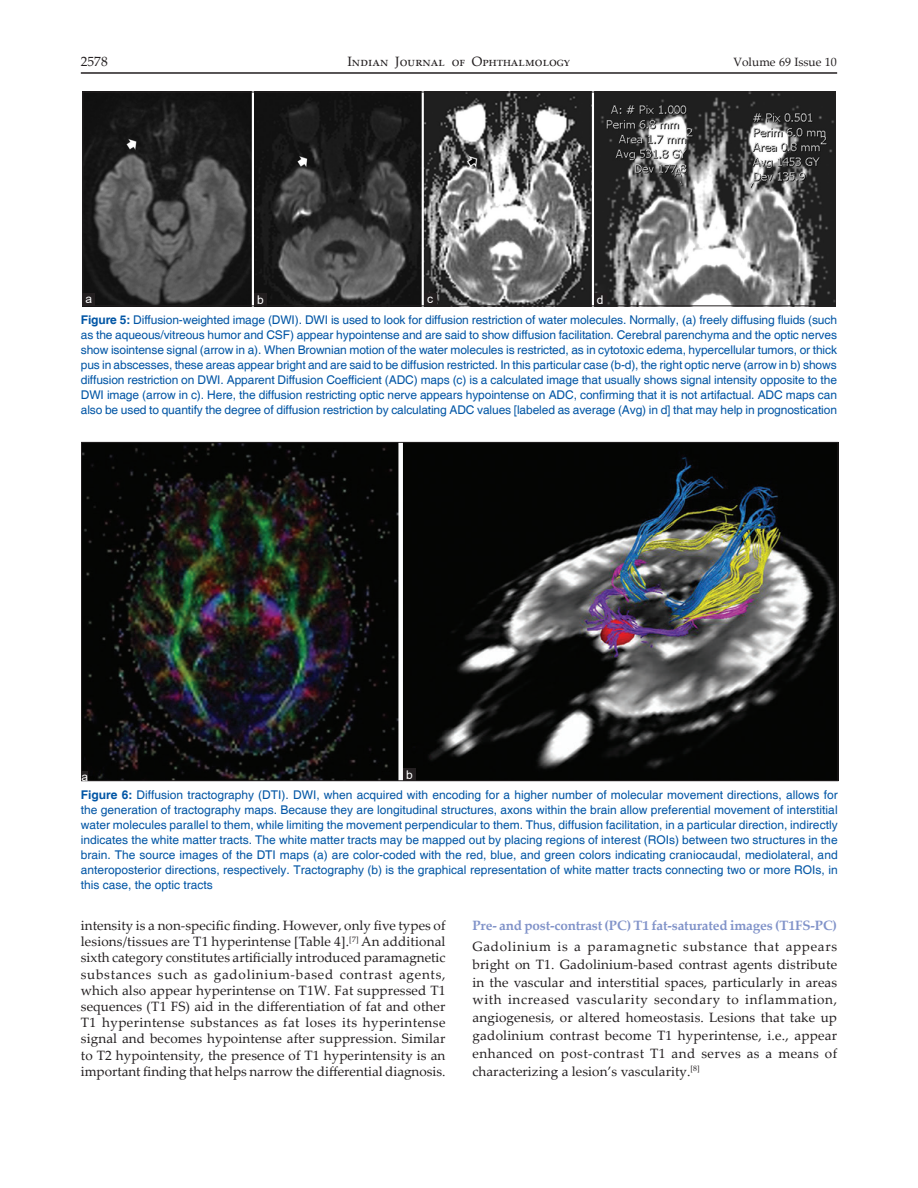
<style>
.page{position:relative;width:918px;height:1188px;background:#fff}
.page>*{position:absolute;margin:0;border:0;box-sizing:border-box;transform-origin:0 0}
.TX{font:13.5px/16.2px "Palatino Linotype";color:#231f20;text-align:justify}
.TXFL{font:13.5px/17.9px "Palatino Linotype";letter-spacing:.005em;color:#231f20;text-align:justify}
.t1{font:700 13.5px "Palatino Linotype";letter-spacing:-.01em;color:#8193c9}
.FGC{font:12px/15px "Helvetica";letter-spacing:-.005em;color:#0155a5;text-align:justify}
.t2{font:12px "Palatino Linotype";color:#231f20}
.LABEL{font:12px "Arial";color:#fff}
.s1{font-weight:700}
</style>
<div class="page">
<hr style="left:81px;top:72px;width:756px;height:2px;background:#231f20">
<img style="left:85px;top:94px;width:748px;height:210px">
<div style="left:83px;top:92px;width:752px;height:214px;border:1px solid #231f20"></div>
<div style="left:594px;top:293px;width:13px;height:13px;background:#231f20"></div>
<div style="left:424px;top:293px;width:13px;height:13px;background:#231f20"></div>
<div style="left:254px;top:293px;width:13px;height:13px;background:#231f20"></div>
<div style="left:83px;top:293px;width:12px;height:13px;background:#231f20"></div>
<img style="left:83px;top:444px;width:753px;height:335px">
<div style="left:403px;top:768px;width:13px;height:13px;background:#231f20"></div>
<div style="left:81px;top:771px;width:7px;height:10px;background:#231f20"></div>
<p class="TX" style="left:81px;top:53px;width:28px">2578</p>
<p class="TX" style="left:347px;top:53px;width:225px">Indian Journal of Ophthalmology</p>
<p class="t2" style="left:733px;top:54px;width:105px">Volume 69 Issue 10</p>
<p class="LABEL" style="left:86px;top:290px;width:8px">a</p>
<p class="LABEL" style="left:257px;top:291px;width:8px">b</p>
<p class="LABEL" style="left:427px;top:290px;width:7px">c</p>
<p class="LABEL" style="left:597px;top:291px;width:8px">d</p>
<p class="FGC" style="left:81px;top:313px;width:758px"><span class="s1">Figure 5:</span> Diffusion-weighted image (DWI). DWI is used to look for diffusion restriction of water molecules. Normally, (a) freely diffusing fluids (such as the aqueous/vitreous humor and CSF) appear hypointense and are said to show diffusion facilitation. Cerebral parenchyma and the optic nerves show isointense signal (arrow in a). When Brownian motion of the water molecules is restricted, as in cytotoxic edema, hypercellular tumors, or thick pus in abscesses, these areas appear bright and are said to be diffusion restricted. In this particular case (b-d), the right optic nerve (arrow in b) shows diffusion restriction on DWI. Apparent Diffusion Coefficient (ADC) maps (c) is a calculated image that usually shows signal intensity opposite to the DWI image (arrow in c). Here, the diffusion restricting optic nerve appears hypointense on ADC, confirming that it is not artifactual. ADC maps can also be used to quantify the degree of diffusion restriction by calculating ADC values [labeled as average (Avg) in d] that may help in prognostication</p>
<p class="LABEL" style="left:81px;top:768px;width:8px">a</p>
<p class="LABEL" style="left:406px;top:766px;width:8px">b</p>
<p class="FGC" style="left:81px;top:787px;width:758px"><span class="s1">Figure 6:</span> Diffusion tractography (DTI). DWI, when acquired with encoding for a higher number of molecular movement directions, allows for the generation of tractography maps. Because they are longitudinal structures, axons within the brain allow preferential movement of interstitial water molecules parallel to them, while limiting the movement perpendicular to them. Thus, diffusion facilitation, in a particular direction, indirectly indicates the white matter tracts. The white matter tracts may be mapped out by placing regions of interest (ROIs) between two structures in the brain. The source images of the DTI maps (a) are color-coded with the red, blue, and green colors indicating craniocaudal, mediolateral, and anteroposterior directions, respectively. Tractography (b) is the graphical representation of white matter tracts connecting two or more ROIs, in this case, the optic tracts</p>
<p class="TX" style="left:81px;top:917px;width:366px">intensity is a non‑specific finding. However, only five types of lesions/tissues are T1 hyperintense [Table 4].<sup>[7]</sup> An additional sixth category constitutes artificially introduced paramagnetic substances such as gadolinium‑based contrast agents, which also appear hyperintense on T1W. Fat suppressed T1 sequences (T1 FS) aid in the differentiation of fat and other T1 hyperintense substances as fat loses its hyperintense signal and becomes hypointense after suppression. Similar to T2 hypointensity, the presence of T1 hyperintensity is an important finding that helps narrow the differential diagnosis.</p>
<h2 class="t1" style="left:472px;top:916px;width:366px">Pre‑ and post‑contrast (PC) T1 fat‑saturated images (T1FS‑PC)</h2>
<p class="TXFL" style="left:472px;top:937px;width:366px">Gadolinium is a paramagnetic substance that appears bright on T1. Gadolinium‑based contrast agents distribute in the vascular and interstitial spaces, particularly in areas with increased vascularity secondary to inflammation, angiogenesis, or altered homeostasis. Lesions that take up gadolinium contrast become T1 hyperintense, i.e., appear enhanced on post‑contrast T1 and serves as a means of characterizing a lesion’s vascularity.<sup>[8]</sup></p>
</div>
